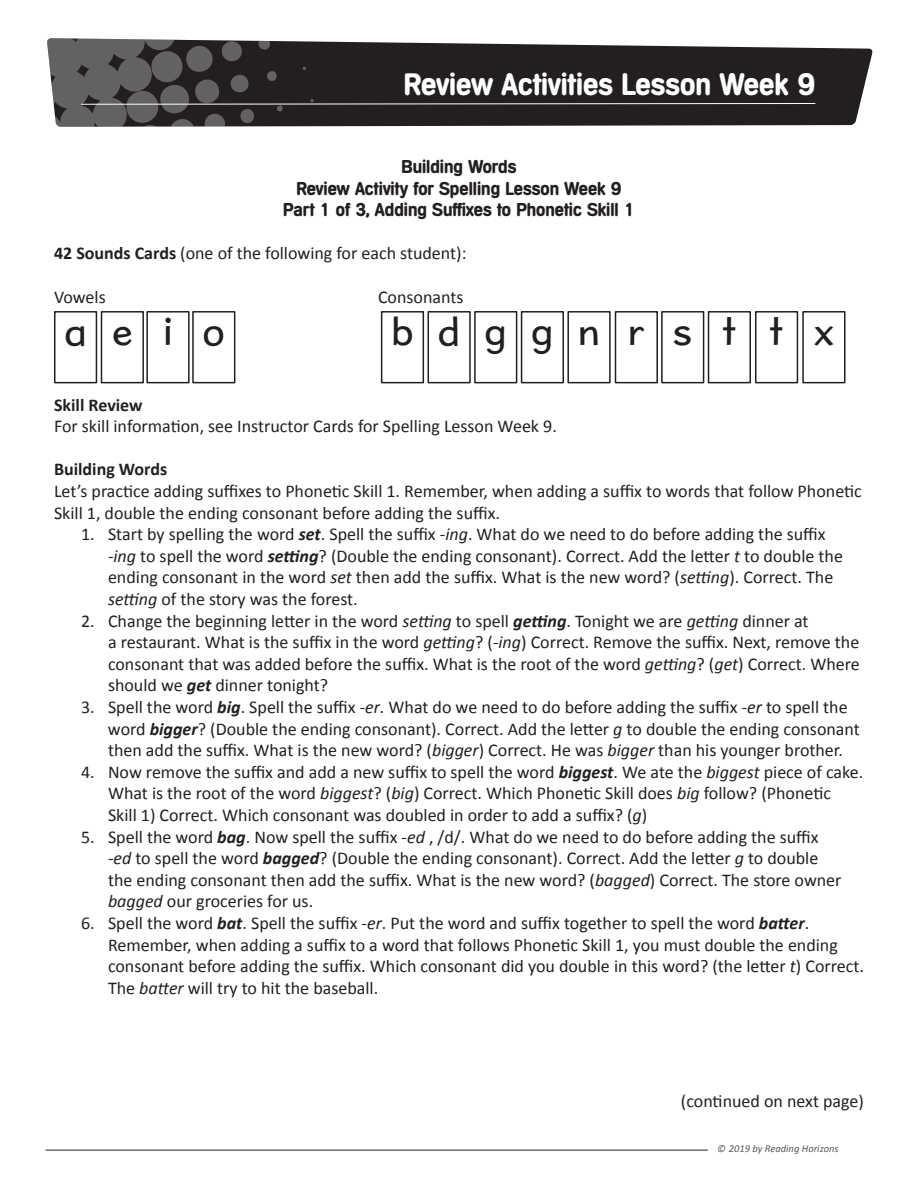
<style>
.page{position:relative;width:918px;height:1188px;background:#fff}
.page>*{position:absolute;margin:0;border:0;box-sizing:border-box;transform-origin:0 0}
.t1{font:39px "Card Edu Rg";letter-spacing:.68em;color:#231f20}
.t2{font:39px "Card Edu Rg";letter-spacing:.72em;color:#231f20}
.t3{font:700 30px "Macarena DT";color:#fff}
.t4{font:18px/21.6px "Calibri";color:#231f20}
.t5{font:700 18px/21.6px "Macarena DT";color:#231f20;text-align:center}
.t6{font:italic 10.5px "Calibri";color:#231f20}
.s1{font-weight:700}
.s2{font-weight:700;font-style:italic}
.s3{font-style:italic}
.s4{font-family:"Macarena DT";font-size:16.5px}
</style>
<div class="page">
<svg style="left:816px;top:47px;width:57px;height:79px;fill:#231f20"></svg>
<svg style="left:47px;top:38px;width:769px;height:89px;background:#403d3e"></svg>
<hr style="left:46px;top:1150px;width:662px;height:1px;background:#231f20">
<div style="left:54px;top:311px;width:43px;height:72px;border:2px solid #231f20"></div>
<div style="left:101px;top:311px;width:43px;height:72px;border:2px solid #231f20"></div>
<div style="left:146px;top:311px;width:44px;height:72px;border:2px solid #231f20"></div>
<div style="left:192px;top:311px;width:43px;height:72px;border:2px solid #231f20"></div>
<div style="left:567px;top:311px;width:44px;height:72px;border:2px solid #231f20"></div>
<div style="left:708px;top:311px;width:43px;height:72px;border:2px solid #231f20"></div>
<div style="left:755px;top:311px;width:43px;height:72px;border:2px solid #231f20"></div>
<div style="left:615px;top:311px;width:43px;height:72px;border:2px solid #231f20"></div>
<div style="left:802px;top:311px;width:44px;height:72px;border:2px solid #231f20"></div>
<div style="left:381px;top:311px;width:43px;height:72px;border:2px solid #231f20"></div>
<div style="left:428px;top:311px;width:43px;height:72px;border:2px solid #231f20"></div>
<div style="left:474px;top:311px;width:43px;height:72px;border:2px solid #231f20"></div>
<div style="left:521px;top:311px;width:43px;height:72px;border:2px solid #231f20"></div>
<div style="left:661px;top:311px;width:43px;height:72px;border:2px solid #231f20"></div>
<p class="t3" style="left:404px;top:67px;width:413px">Review Activities Lesson Week 9</p>
<p class="t5" style="left:283px;top:155px;width:353px">Building Words<br>Review Activity for Spelling Lesson Week 9<br>Part 1 of 3, Adding Suffixes to Phonetic Skill 1</p>
<p class="t4" style="left:54px;top:242px;width:414px"><span class="s1">42 Sounds Cards</span> (one of the following for each student):</p>
<p class="t4" style="left:54px;top:285px;width:53px">Vowels</p>
<p class="t4" style="left:378px;top:285px;width:87px">Consonants</p>
<p class="t2" style="left:65px;top:308px;width:162px">aeio</p>
<p class="t1" style="left:392px;top:308px;width:445px">bdggnrst tx</p>
<p class="t4" style="left:54px;top:393px;width:504px"><span class="s1">Skill Review<br></span>For skill information, see Instructor Cards for Spelling Lesson Week 9.</p>
<p class="t4" style="left:54px;top:458px;width:809px"><span class="s1">Building Words<br></span>Let’s practice adding suffixes to Phonetic Skill 1. Remember, when adding a suffix to words that follow Phonetic<br>Skill 1, double the ending consonant before adding the suffix.</p>
<p class="t4" style="left:108px;top:523px;width:736px;text-indent:-27px">1. Start by spelling the word <span class="s2">set</span>. Spell the suffix <span class="s3">-ing</span>. What do we need to do before adding the suffix <span class="s3">-ing</span> to spell the word <span class="s2">setting</span>? (Double the ending consonant). Correct. Add the letter <span class="s3">t</span> to double the ending consonant in the word <span class="s3">set</span> then add the suffix. What is the new word? (<span class="s3">setting</span>). Correct. The <span class="s3">setting</span> of the story was the forest.</p>
<p class="t4" style="left:108px;top:609px;width:753px;text-indent:-27px">2. Change the beginning letter in the word <span class="s3">setting</span> to spell <span class="s2">getting</span>. Tonight we are <span class="s3">getting</span> dinner at<br>a restaurant. What is the suffix in the word <span class="s3">getting</span>? (<span class="s3">-ing</span>) Correct. Remove the suffix. Next, remove the consonant that was added before the suffix. What is the root of the word <span class="s3">getting</span>? (<span class="s3">get</span>) Correct. Where should we <span class="s2">get</span> dinner tonight?</p>
<p class="t4" style="left:108px;top:696px;width:753px;text-indent:-27px">3. Spell the word <span class="s2">big</span>. Spell the suffix -<span class="s3">er</span>. What do we need to do before adding the suffix -<span class="s3">er</span> to spell the word <span class="s2">bigger</span>? (Double the ending consonant). Correct. Add the letter <span class="s3">g</span> to double the ending consonant then add the suffix. What is the new word? (<span class="s3">bigger</span>) Correct. He was <span class="s3">bigger</span> than his younger brother.</p>
<p class="t4" style="left:108px;top:761px;width:757px;text-indent:-27px">4. Now remove the suffix and add a new suffix to spell the word <span class="s2">biggest</span>. We ate the <span class="s3">biggest</span> piece of cake.<br>What is the root of the word <span class="s3">biggest</span>? (<span class="s3">big</span>) Correct. Which Phonetic Skill does <span class="s3">big</span> follow? (Phonetic<br>Skill 1) Correct. Which consonant was doubled in order to add a suffix? (<span class="s3">g</span>)</p>
<p class="t4" style="left:108px;top:825px;width:735px;text-indent:-27px">5. Spell the word <span class="s2">bag</span>. Now spell the suffix -<span class="s3">ed</span> , /d/. What do we need to do before adding the suffix -<span class="s3">ed</span> to spell the word <span class="s2">bagged</span>? (Double the ending consonant). Correct. Add the letter <span class="s3">g</span> to double the ending consonant then add the suffix. What is the new word? (<span class="s3">bagged</span>) Correct. The store owner <span class="s3">bagged</span> our groceries for us.</p>
<p class="t4" style="left:108px;top:912px;width:758px;text-indent:-27px">6. Spell the word <span class="s2">bat</span>. Spell the suffix -<span class="s3">er</span>. Put the word and suffix together to spell the word <span class="s2">batter</span>.<br>Remember, when adding a suffix to a word that follows Phonetic Skill 1, you must double the ending consonant before adding the suffix. Which consonant did you double in this word? (the letter <span class="s3">t</span>) Correct.<br>The <span class="s3">batter</span> will try to hit the baseball.</p>
<p class="t4" style="left:681px;top:1090px;width:185px">(continued on next page)</p>
<p class="t6" style="left:718px;top:1141px;width:156px">© 2019 by Reading Horizons <span class="s4">27</span></p>
</div>
